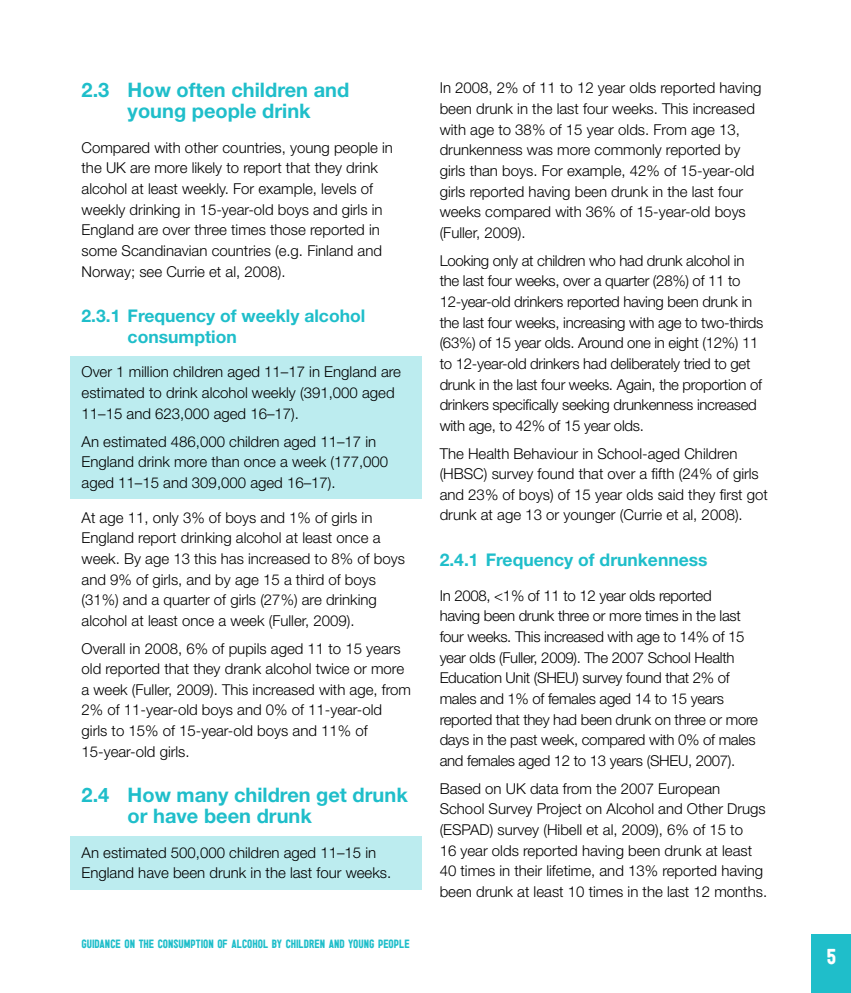
<style>
.page{position:relative;width:851px;height:993px;background:#fff}
.page>*{position:absolute;margin:0;border:0;box-sizing:border-box;transform-origin:0 0}
.t1{font:22.5px "Sugo";color:#fff}
.t2{font:700 20px/20.6px "Helvetica Neue";color:#1fbeca;text-align:center}
.t3{font:700 17.5px/20.6px "Helvetica Neue";color:#1fbeca}
.t4{font:300 15px/20.6px "Helvetica Neue";color:#000}
.t5{font:300 15px/20.6px "Helvetica Neue";letter-spacing:-.02em;color:#000}
.t6{font:12.5px "Sugo";color:#1fbeca}
</style>
<div class="page">
<div style="left:71px;top:355px;width:351px;height:143px;background:#bcecef"></div>
<div style="left:71px;top:835px;width:351px;height:53px;background:#bcecef"></div>
<div style="left:811px;top:934px;width:39px;height:58px;background:#1fbeca"></div>
<h2 class="t2" style="left:81px;top:79px;width:269px">2.3 How often children and young people drink</h2>
<p class="t4" style="left:81px;top:137px;width:313px">Compared with other countries, young people in the UK are more likely to report that they drink alcohol at least weekly. For example, levels of weekly drinking in 15-year-old boys and girls in England are over three times those reported in some Scandinavian countries (e.g. Finland and Norway; see Currie et al, 2008).</p>
<h3 class="t3" style="left:128px;top:305px;width:239px;text-indent:-46px">2.3.1 Frequency of weekly alcohol consumption</h3>
<p class="t4" style="left:81px;top:361px;width:321px">Over 1 million children aged 11–17 in England are estimated to drink alcohol weekly (391,000 aged<br>11–15 and 623,000 aged 16–17).</p>
<p class="t4" style="left:81px;top:430px;width:308px">An estimated 486,000 children aged 11–17 in<br>England drink more than once a week (177,000 aged 11–15 and 309,000 aged 16–17).</p>
<p class="t4" style="left:81px;top:506px;width:325px">At age 11, only 3% of boys and 1% of girls in England report drinking alcohol at least once a week. By age 13 this has increased to 8% of boys and 9% of girls, and by age 15 a third of boys (31%) and a quarter of girls (27%) are drinking alcohol at least once a week (Fuller, 2009).</p>
<p class="t4" style="left:81px;top:637px;width:331px">Overall in 2008, 6% of pupils aged 11 to 15 years old reported that they drank alcohol twice or more a week (Fuller, 2009). This increased with age, from 2% of 11-year-old boys and 0% of 11-year-old girls to 15% of 15-year-old boys and 11% of 15-year-old girls.</p>
<h2 class="t2" style="left:128px;top:784px;width:281px;text-align:left;text-indent:-46px">2.4 How many children get drunk or have been drunk</h2>
<p class="t4" style="left:81px;top:841px;width:311px">An estimated 500,000 children aged 11–15 in<br>England have been drunk in the last four weeks.</p>
<p class="t6" style="left:81px;top:935px;width:330px">GUIDANCE ON THE CONSUMPTION OF ALCOHOL BY CHILDREN AND YOUNG PEOPLE</p>
<p class="t4" style="left:439px;top:77px;width:323px">In 2008, 2% of 11 to 12 year olds reported having been drunk in the last four weeks. This increased with age to 38% of 15 year olds. From age 13, drunkenness was more commonly reported by girls than boys. For example, 42% of 15-year-old girls reported having been drunk in the last four weeks compared with 36% of 15-year-old boys (Fuller, 2009).</p>
<p class="t5" style="left:439px;top:249px;width:325px">Looking only at children who had drunk alcohol in the last four weeks, over a quarter (28%) of 11 to 12-year-old drinkers reported having been drunk in the last four weeks, increasing with age to two-thirds (63%) of 15 year olds. Around one in eight (12%) 11 to 12-year-old drinkers had deliberately tried to get drunk in the last four weeks. Again, the proportion of drinkers specifically seeking drunkenness increased with age, to 42% of 15 year olds.</p>
<p class="t4" style="left:439px;top:442px;width:330px">The Health Behaviour in School-aged Children (HBSC) survey found that over a fifth (24% of girls and 23% of boys) of 15 year olds said they first got drunk at age 13 or younger (Currie et al, 2008).</p>
<h3 class="t3" style="left:439px;top:548px;width:269px">2.4.1 Frequency of drunkenness</h3>
<p class="t5" style="left:439px;top:584px;width:320px">In 2008, &lt;1% of 11 to 12 year olds reported<br>having been drunk three or more times in the last four weeks. This increased with age to 14% of 15 year olds (Fuller, 2009). The 2007 School Health Education Unit (SHEU) survey found that 2% of males and 1% of females aged 14 to 15 years reported that they had been drunk on three or more days in the past week, compared with 0% of males and females aged 12 to 13 years (SHEU, 2007).</p>
<p class="t4" style="left:439px;top:777px;width:329px">Based on UK data from the 2007 European School Survey Project on Alcohol and Other Drugs (ESPAD) survey (Hibell et al, 2009), 6% of 15 to<br>16 year olds reported having been drunk at least 40 times in their lifetime, and 13% reported having been drunk at least 10 times in the last 12 months.</p>
<h1 class="t1" style="left:826px;top:942px;width:11px">5</h1>
</div>
